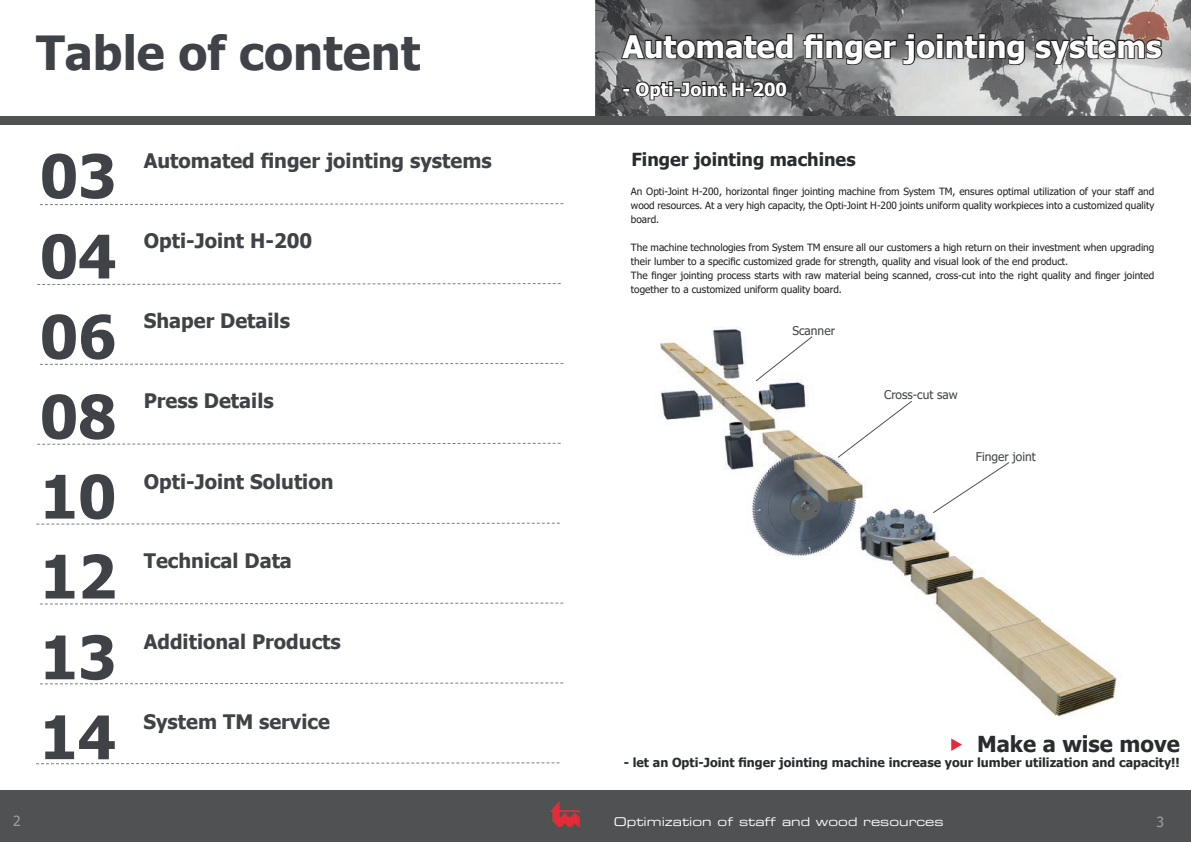
<style>
.page{position:relative;width:1191px;height:842px;background:#fff}
.page>*{position:absolute;margin:0;border:0;box-sizing:border-box;transform-origin:0 0}
.t1{font:700 60px/80.2px "Tahoma";color:#3f4247;text-align:justify}
.t2{font:700 47px "Tahoma";color:#3f4247}
.t3{font:700 31px "Tahoma";color:#fff}
.t4{font:700 22px "Tahoma";color:#282c2e}
.t5{font:700 20px "Tahoma";color:#3f4247}
.t6{font:700 18px "Tahoma";color:#282c2e}
.t7{font:700 18px "Tahoma";color:#fff}
.t8{font:14px "Tahoma";color:#97a29c}
.t9{font:700 12.5px "Tahoma";color:#282c2e}
.t10{font:12px "Eurostile LT Extended Two";color:#fff}
.t11{font:12px "Tahoma";color:#3f4247}
.t12{font:10px/14px "Tahoma";color:#231f20;text-align:justify}
</style>
<div class="page">
<div style="left:0;top:791px;width:1191px;height:51px;background:#505152"></div>
<img style="left:550px;top:801px;width:29px;height:26px">
<img style="left:660px;top:327px;width:458px;height:390px">
<img style="left:595px;top:0;width:596px;height:116px">
<svg style="left:619px;top:32px;width:175px;height:28px;background:#555455"></svg>
<svg style="left:802px;top:32px;width:224px;height:34px;background:#616162"></svg>
<svg style="left:1033px;top:34px;width:130px;height:32px;background:#767272"></svg>
<svg style="left:622px;top:80px;width:166px;height:21px;background:#5e5d5f"></svg>
<svg style="left:40px;top:203px;width:523px;height:2px"></svg>
<svg style="left:37px;top:283px;width:523px;height:2px"></svg>
<svg style="left:40px;top:363px;width:523px;height:2px"></svg>
<svg style="left:37px;top:443px;width:523px;height:2px"></svg>
<svg style="left:36px;top:523px;width:524px;height:2px"></svg>
<svg style="left:40px;top:602px;width:523px;height:2px"></svg>
<svg style="left:40px;top:682px;width:523px;height:2px"></svg>
<svg style="left:36px;top:762px;width:523px;height:2px"></svg>
<div style="left:0;top:116px;width:1191px;height:9px;background:#505152"></div>
<svg style="left:837px;top:401px;width:75px;height:57px"></svg>
<svg style="left:755px;top:336px;width:57px;height:45px"></svg>
<svg style="left:933px;top:462px;width:76px;height:51px"></svg>
<h2 class="t2" style="left:36px;top:20px;width:386px">Table of content</h2>
<h1 class="t1" style="left:40px;top:139px;width:78px">03<br>04<br>06<br>08<br>10<br>12<br>13<br>14</h1>
<h3 class="t5" style="left:144px;top:147px;width:349px">Automated finger jointing systems</h3>
<h3 class="t5" style="left:144px;top:226px;width:170px">Opti-Joint H-200</h3>
<h3 class="t5" style="left:144px;top:307px;width:148px">Shaper Details</h3>
<h3 class="t5" style="left:144px;top:387px;width:131px">Press Details</h3>
<h3 class="t5" style="left:144px;top:467px;width:191px">Opti-Joint Solution</h3>
<h3 class="t5" style="left:144px;top:546px;width:150px">Technical Data</h3>
<h3 class="t5" style="left:144px;top:628px;width:198px">Additional Products</h3>
<h3 class="t5" style="left:143px;top:708px;width:188px">System TM service</h3>
<h3 class="t3" style="left:622px;top:25px;width:541px">Automated finger jointing systems</h3>
<h3 class="t7" style="left:622px;top:77px;width:166px">- Opti-Joint H-200</h3>
<h3 class="t6" style="left:631px;top:147px;width:226px">Finger jointing machines</h3>
<p class="t12" style="left:631px;top:185px;width:525px">An Opti-Joint H-200, horizontal finger jointing machine from System TM, ensures optimal utilization of your staff and wood resources. At a very high capacity, the Opti-Joint H-200 joints uniform quality workpieces into a customized quality board.</p>
<p class="t12" style="left:631px;top:241px;width:525px;text-align:left">The machine technologies from System TM ensure all our customers a high return on their investment when upgrading their lumber to a specific customized grade for strength, quality and visual look of the end product.<br>The finger jointing process starts with raw material being scanned, cross-cut into the right quality and finger jointed together to a customized uniform quality board.</p>
<p class="t11" style="left:792px;top:322px;width:44px">Scanner</p>
<p class="t11" style="left:884px;top:387px;width:75px">Cross-cut saw</p>
<p class="t11" style="left:975px;top:448px;width:62px">Finger joint</p>
<h3 class="t4" style="left:977px;top:728px;width:204px">Make a wise move</h3>
<p class="t9" style="left:623px;top:753px;width:557px">- let an Opti-Joint finger jointing machine increase your lumber utilization and capacity!!</p>
<h3 class="t8" style="left:13px;top:811px;width:9px">2</h3>
<p class="t10" style="left:614px;top:813px;width:331px">Optimization of staff and wood resources</p>
<h3 class="t8" style="left:1156px;top:812px;width:9px">3</h3>
</div>
